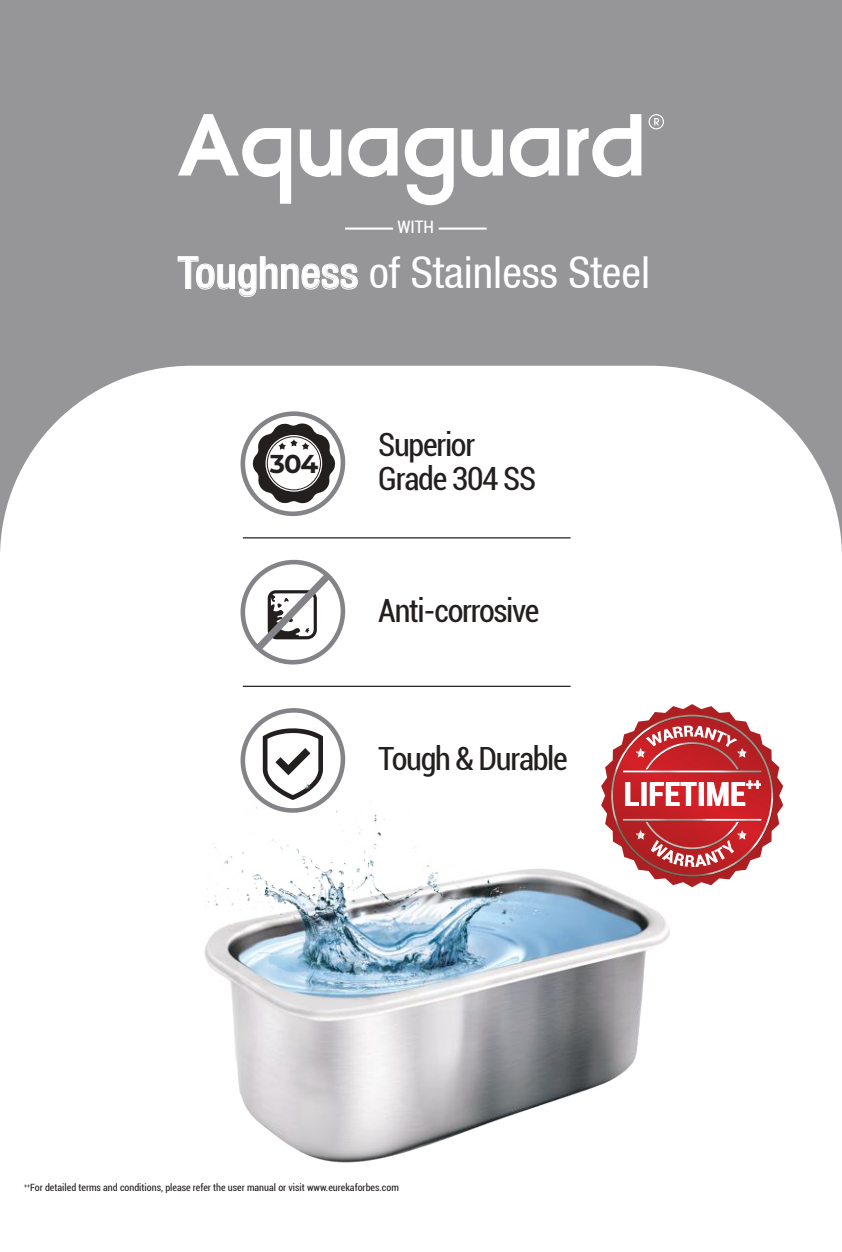
<style>
.page{position:relative;width:842px;height:1252px;background:#fff}
.page>*{position:absolute;margin:0;border:0;box-sizing:border-box;transform-origin:0 0}
.t1{font:condensed 44.2px "Helvetica 57";color:#fff}
.t2{font:700 condensed 33.2px "Roboto";color:#fff}
.t3{font:condensed 32px/34px "Roboto";letter-spacing:-.04em;color:#241f1f}
.t4{font:700 25.8px "Montserrat";color:#241f1f}
.t5{font:condensed 17.2px "Roboto";color:#fff}
.t6{font:700 condensed 15.4px "Roboto";color:#fff}
.t7{font:condensed 10px "Roboto";color:#241f1f}
.s1{font-family:"Helvetica 67";font-weight:500}
</style>
<div class="page">
<div style="left:0;top:0;width:842px;height:1208px;background:#969698"></div>
<div style="left:0;top:366px;width:842px;height:842px;background:#fff"></div>
<svg style="left:242px;top:414px;width:105px;height:105px;background:#bab9b9"></svg>
<svg style="left:242px;top:710px;width:105px;height:59px;background:#d2d1d2"></svg>
<hr style="left:243px;top:537px;width:327px;height:1px;background:#111213">
<hr style="left:243px;top:686px;width:327px;height:1px;background:#111213">
<svg style="left:242px;top:562px;width:105px;height:105px;background:#d7d6d7"></svg>
<svg style="left:300px;top:129px;width:41px;height:48px"></svg>
<svg style="left:461px;top:129px;width:42px;height:48px"></svg>
<svg style="left:178px;top:114px;width:113px;height:90px"></svg>
<svg style="left:348px;top:128px;width:49px;height:49px"></svg>
<svg style="left:405px;top:128px;width:49px;height:77px"></svg>
<svg style="left:510px;top:128px;width:49px;height:49px"></svg>
<svg style="left:567px;top:114px;width:74px;height:63px"></svg>
<svg style="left:648px;top:114px;width:16px;height:15px"></svg>
<hr style="left:345px;top:228px;width:48px;height:2px;background:#fff">
<hr style="left:439px;top:228px;width:48px;height:2px;background:#fff">
<svg style="left:177px;top:256px;width:181px;height:41px"></svg>
<svg style="left:601px;top:704px;width:182px;height:65px;background:#d47d7f"></svg>
<img style="left:113px;top:769px;width:727px;height:439px">
<h3 class="t5" style="left:398px;top:215px;width:38px">WITH</h3>
<h1 class="t1" style="left:178px;top:247px;width:474px"><span class="s1">Toughness</span> of Stainless Steel</h1>
<h3 class="t4" style="left:270px;top:445px;width:50px">304</h3>
<h3 class="t3" style="left:378px;top:427px;width:159px">Superior<br>Grade 304 SS</h3>
<h3 class="t3" style="left:378px;top:592px;width:163px">Anti-corrosive</h3>
<h3 class="t3" style="left:378px;top:740px;width:191px">Tough &amp; Durable</h3>
<h2 class="t2" style="left:624px;top:770px;width:124px">LIFETIME</h2>
<h3 class="t6" style="left:746px;top:773px;width:17px">++</h3>
<p class="t7" style="left:24px;top:1181px;width:376px"><sup>++</sup>For detailed terms and conditions, please refer the user manual or visit www.eurekaforbes.com</p>
</div>
